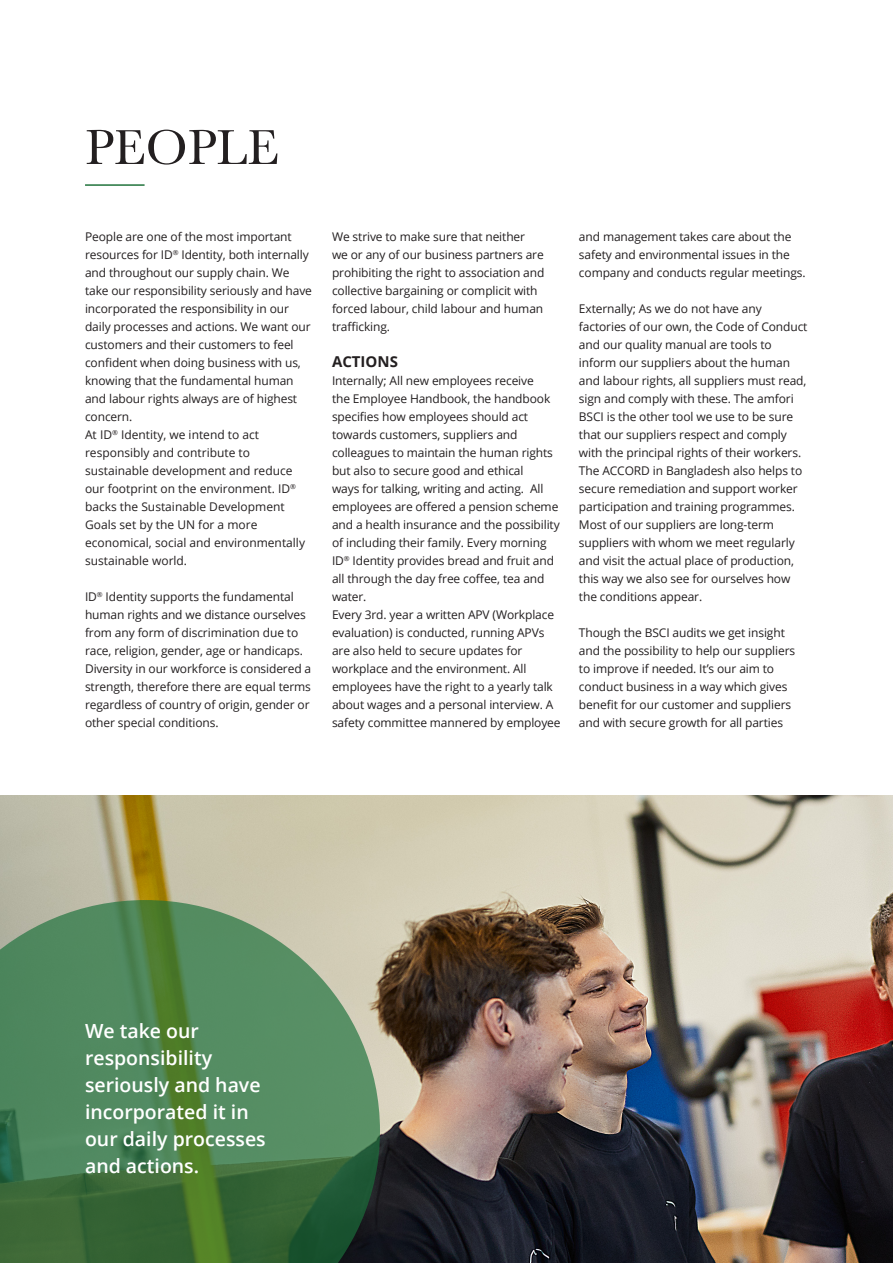
<style>
.page{position:relative;width:893px;height:1263px;background:#fff}
.page>*{position:absolute;margin:0;border:0;box-sizing:border-box;transform-origin:0 0}
.Headline{font:51px "Baskerville";color:#231f20}
.Underrubrik{font:600 19.5px/27px "Open Sans";color:#fff}
.Underrubrik-2{font:700 15px "Open Sans";color:#231f20}
.Info_brødtekst{font:12px/18px "Open Sans";letter-spacing:-.01em;color:#231f20}
</style>
<div class="page">
<img style="left:0;top:795px;width:893px;height:468px">
<svg style="left:0;top:900px;width:380px;height:363px;background:#558458"></svg>
<hr style="left:85px;top:184px;width:60px;height:2px;background:#21733c">
<p class="Headline" style="left:85px;top:118px;width:195px">PEOPLE</p>
<p class="Info_brødtekst" style="left:85px;top:227px;width:228px">People are one of the most important resources for ID<sup>®</sup> Identity, both internally and throughout our supply chain. We take our responsibility seriously and have incorporated the responsibility in our daily processes and actions. We want our customers and their customers to feel confident when doing business with us, knowing that the fundamental human and labour rights always are of highest concern.</p>
<p class="Info_brødtekst" style="left:85px;top:425px;width:221px">At ID<sup>®</sup> Identity, we intend to act responsibly and contribute to sustainable development and reduce our footprint on the environment. ID<sup>® </sup>backs the Sustainable Development<br>Goals set by the UN for a more economical, social and environmentally sustainable world.</p>
<p class="Info_brødtekst" style="left:85px;top:587px;width:222px">ID<sup>®</sup> Identity supports the fundamental human rights and we distance ourselves from any form of discrimination due to race, religion, gender, age or handicaps.</p>
<p class="Info_brødtekst" style="left:85px;top:659px;width:228px">Diversity in our workforce is considered a strength, therefore there are equal terms regardless of country of origin, gender or other special conditions.</p>
<p class="Info_brødtekst" style="left:332px;top:227px;width:214px">We strive to make sure that neither<br>we or any of our business partners are prohibiting the right to association and collective bargaining or complicit with forced labour, child labour and human trafficking.</p>
<p class="Underrubrik-2" style="left:332px;top:350px;width:67px">ACTIONS</p>
<p class="Info_brødtekst" style="left:332px;top:371px;width:229px">Internally; All new employees receive<br>the Employee Handbook, the handbook specifies how employees should act towards customers, suppliers and colleagues to maintain the human rights but also to secure good and ethical<br>ways for talking, writing and acting. All employees are offered a pension scheme and a health insurance and the possibility of including their family. Every morning ID<sup>®</sup> Identity provides bread and fruit and all through the day free coffee, tea and water.</p>
<p class="Info_brødtekst" style="left:332px;top:605px;width:230px">Every 3rd. year a written APV (Workplace evaluation) is conducted, running APVs are also held to secure updates for workplace and the environment. All employees have the right to a yearly talk about wages and a personal interview. A safety committee mannered by employee</p>
<p class="Info_brødtekst" style="left:579px;top:227px;width:228px">and management takes care about the safety and environmental issues in the company and conducts regular meetings.</p>
<p class="Info_brødtekst" style="left:579px;top:299px;width:230px">Externally; As we do not have any factories of our own, the Code of Conduct and our quality manual are tools to inform our suppliers about the human and labour rights, all suppliers must read, sign and comply with these. The amfori BSCI is the other tool we use to be sure that our suppliers respect and comply with the principal rights of their workers.<br>The ACCORD in Bangladesh also helps to secure remediation and support worker participation and training programmes.</p>
<p class="Info_brødtekst" style="left:579px;top:515px;width:217px">Most of our suppliers are long-term suppliers with whom we meet regularly and visit the actual place of production, this way we also see for ourselves how the conditions appear.</p>
<p class="Info_brødtekst" style="left:579px;top:623px;width:218px">Though the BSCI audits we get insight and the possibility to help our suppliers to improve if needed. It’s our aim to conduct business in a way which gives benefit for our customer and suppliers and with secure growth for all parties</p>
<p class="Underrubrik" style="left:85px;top:1017px;width:182px">We take our responsibility seriously and have incorporated it in our daily processes and actions.</p>
</div>
